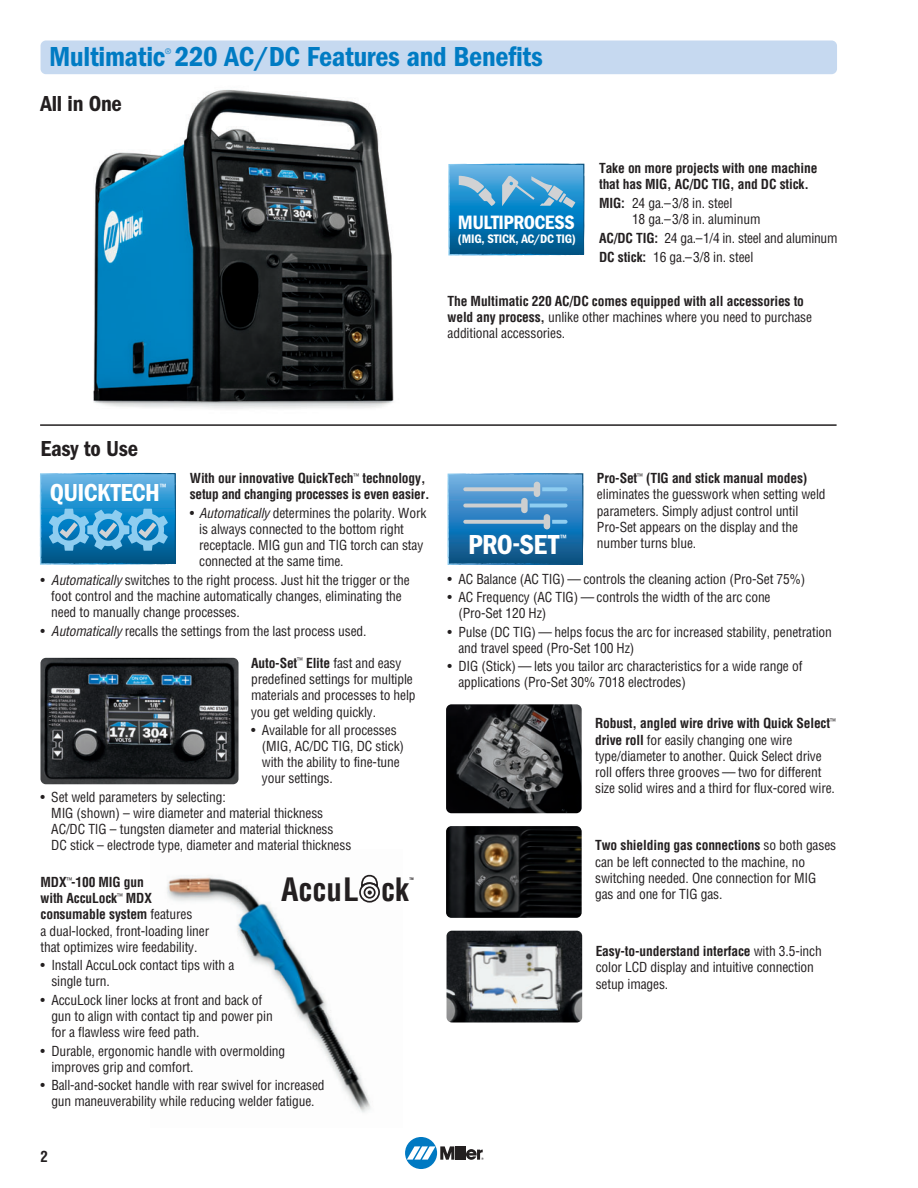
<style>
.page{position:relative;width:918px;height:1188px;background:#fff}
.page>*{position:absolute;margin:0;border:0;box-sizing:border-box;transform-origin:0 0}
.t1{font:700 condensed 31.5px "Helvetica LT Std";color:#231f20}
.t2{font:28.5px "ITC Franklin Gothic Std Dm Cd";letter-spacing:-.01em;color:#007bc3}
.t3{font:28.5px "ITC Franklin Gothic Std Dm Cd";letter-spacing:-.025em;color:#fff}
.t4{font:25.5px "ITC Franklin Gothic Std Dm Cd";letter-spacing:-.025em;color:#fff}
.t5{font:22.5px "ITC Franklin Gothic Std Dm Cd";letter-spacing:-.01em;color:#231f20}
.t6{font:20.1px "ITC Franklin Gothic Std Dm Cd";letter-spacing:-.03em;color:#fff}
.t7{font:700 condensed 15px "Helvetica";color:#231f20}
.t8{font:condensed 13.5px/16.2px "Helvetica";letter-spacing:-.01em;color:#231f20}
.t9{font:700 condensed 13.5px/16.2px "Helvetica";letter-spacing:-.01em;color:#231f20}
.t10{font:12.75px "ITC Franklin Gothic Std Dm Cd";letter-spacing:-.015em;color:#fff}
.t11{font:500 condensed 9.3px "ITC Franklin Gothic Std";color:#fff}
.t12{font:condensed 7.5px "Helvetica";color:#007bc3}
.t13{font:700 condensed 3.45px "Helvetica LT Std";color:#231f20}
.s1{font-weight:700}
.s2{font-weight:400}
.s3{font-style:italic}
</style>
<div class="page">
<img style="left:167px;top:874px;width:213px;height:239px">
<img style="left:47px;top:74px;width:403px;height:335px">
<div style="left:405px;top:1137px;width:32px;height:32px;background:#0079c2;border-radius:50%"></div>
<hr style="left:459px;top:1146px;width:3px;height:14px;background:#231f20">
<hr style="left:463px;top:1146px;width:3px;height:14px;background:#231f20">
<svg style="left:407px;top:1146px;width:51px;height:14px"></svg>
<svg style="left:466px;top:1149px;width:18px;height:11px"></svg>
<div style="left:41px;top:40px;width:796px;height:34px;background:#c6d9f0;border-radius:5px"></div>
<img style="left:447px;top:931px;width:135px;height:91px;border-radius:5px">
<svg style="left:40px;top:473px;width:135px;height:92px;background:#3d97cb"></svg>
<svg style="left:447px;top:473px;width:135px;height:92px;background:#4389bd"></svg>
<hr style="left:40px;top:424px;width:797px;height:2px;background:#231f20">
<svg style="left:448px;top:164px;width:136px;height:92px;background:#2d8ac0"></svg>
<img style="left:446px;top:826px;width:136px;height:92px;border-radius:5px">
<img style="left:446px;top:704px;width:136px;height:109px;border-radius:5px">
<div style="left:359px;top:882px;width:21px;height:21px;border:2px solid #231f20;border-radius:50%"></div>
<div style="left:364px;top:886px;width:12px;height:13px;border:2px solid #231f20;border-radius:50%"></div>
<svg style="left:360px;top:875px;width:19px;height:19px"></svg>
<img style="left:40px;top:658px;width:198px;height:126px;border-radius:5px">
<h2 class="t2" style="left:49px;top:47px;width:495px">Multimatic 220 AC/DC Features and Benefits</h2>
<p class="t12" style="left:165px;top:48px;width:7px">®</p>
<h3 class="t5" style="left:40px;top:96px;width:83px">All in One</h3>
<p class="t9" style="left:599px;top:161px;width:220px">Take on more projects with one machine that has MIG, AC/DC TIG, and DC stick.</p>
<p class="t8" style="left:632px;top:196px;width:130px;text-indent:-33px"><span class="s1">MIG:</span> 24 ga.–3/8 in. steel<br>18 ga.–3/8 in. aluminum</p>
<p class="t8" style="left:599px;top:230px;width:240px;line-height:18.6px"><span class="s1">AC/DC TIG:</span> 24 ga.–1/4 in. steel and aluminum<br><span class="s1">DC stick:</span> 16 ga.–3/8 in. steel</p>
<p class="t9" style="left:448px;top:294px;width:366px">The Multimatic 220 AC/DC comes equipped with all accessories to weld any process, <span class="s2">unlike other machines where you need to purchase additional accessories.</span></p>
<h3 class="t6" style="left:458px;top:211px;width:118px">MULTIPROCESS</h3>
<p class="t10" style="left:458px;top:231px;width:119px">(MIG, STICK, AC/DC TIG)</p>
<h3 class="t5" style="left:40px;top:441px;width:99px">Easy to Use</h3>
<p class="t9" style="left:190px;top:471px;width:241px">With our innovative QuickTech<sup>™</sup> technology, setup and changing processes is even easier.</p>
<p class="t8" style="left:199px;top:506px;width:229px;text-indent:-9px">• <span class="s3">Automatically</span> determines the polarity. Work is always connected to the bottom right receptacle. MIG gun and TIG torch can stay connected at the same time.</p>
<p class="t8" style="left:51px;top:573px;width:360px;text-indent:-11px">• <span class="s3">Automatically</span> switches to the right process. Just hit the trigger or the foot control and the machine automatically changes, eliminating the need to manually change processes.</p>
<p class="t8" style="left:40px;top:624px;width:328px">• <span class="s3">Automatically</span> recalls the settings from the last process used.</p>
<p class="t8" style="left:251px;top:656px;width:166px"><span class="s1">Auto-Set</span><sup>™</sup> <span class="s1">Elite</span> fast and easy predefined settings for multiple materials and processes to help you get welding quickly.</p>
<p class="t8" style="left:262px;top:723px;width:144px;text-indent:-11px">• Available for all processes (MIG, AC/DC TIG, DC stick) with the ability to fine-tune your settings.</p>
<p class="t8" style="left:51px;top:790px;width:302px;text-indent:-11px">• Set weld parameters by selecting:<br>MIG (shown) – wire diameter and material thickness AC/DC TIG – tungsten diameter and material thickness DC stick – electrode type, diameter and material thickness</p>
<h3 class="t4" style="left:50px;top:477px;width:112px">QUICKTECH</h3>
<p class="t11" style="left:160px;top:481px;width:8px">™</p>
<p class="t8" style="left:41px;top:875px;width:170px"><span class="s1">MDX</span><sup>™</sup><span class="s1">-100 MIG gun<br>with AccuLock</span><sup>™</sup> <span class="s1">MDX consumable system</span> features<br>a dual-locked, front-loading liner that optimizes wire feedability.</p>
<p class="t8" style="left:51px;top:958px;width:185px;text-indent:-11px">• Install AccuLock contact tips with a single turn.</p>
<p class="t8" style="left:51px;top:993px;width:223px;text-indent:-11px">• AccuLock liner locks at front and back of gun to align with contact tip and power pin for a flawless wire feed path.</p>
<p class="t8" style="left:51px;top:1044px;width:236px;text-indent:-11px">• Durable, ergonomic handle with overmolding improves grip and comfort.</p>
<p class="t8" style="left:41px;top:1078px;width:286px;text-align:center">• Ball-and-socket handle with rear swivel for increased gun maneuverability while reducing welder fatigue.</p>
<h1 class="t1" style="left:281px;top:872px;width:129px">AccuL ck</h1>
<p class="t13" style="left:409px;top:876px;width:6px">TM</p>
<p class="t7" style="left:41px;top:1151px;width:9px">2</p>
<p class="t8" style="left:597px;top:471px;width:230px"><span class="s1">Pro-Set</span><sup>™</sup> <span class="s1">(TIG and stick manual modes) </span>eliminates the guesswork when setting weld parameters. Simply adjust control until Pro-Set appears on the display and the number turns blue.</p>
<p class="t8" style="left:448px;top:572px;width:359px">• AC Balance (AC TIG) — controls the cleaning action (Pro-Set 75%)</p>
<p class="t8" style="left:458px;top:590px;width:314px;text-indent:-11px">• AC Frequency (AC TIG) — controls the width of the arc cone (Pro-Set 120 Hz)</p>
<p class="t8" style="left:458px;top:625px;width:375px;text-indent:-11px">• Pulse (DC TIG) — helps focus the arc for increased stability, penetration and travel speed (Pro-Set 100 Hz)</p>
<p class="t8" style="left:458px;top:659px;width:346px;text-indent:-11px">• DIG (Stick) — lets you tailor arc characteristics for a wide range of applications (Pro-Set 30% 7018 electrodes)</p>
<p class="t8" style="left:595px;top:716px;width:242px"><span class="s1">Robust, angled wire drive with Quick Select</span><sup>™ </sup><span class="s1">drive roll</span> for easily changing one wire type/diameter to another. Quick Select drive roll offers three grooves — two for different size solid wires and a third for flux-cored wire.</p>
<h2 class="t3" style="left:468px;top:527px;width:92px">PRO-SET</h2>
<p class="t11" style="left:560px;top:532px;width:8px">™</p>
<p class="t8" style="left:595px;top:839px;width:243px"><span class="s1">Two shielding gas connections</span> so both gases can be left connected to the machine, no switching needed. One connection for MIG gas and one for TIG gas.</p>
<p class="t8" style="left:596px;top:944px;width:228px"><span class="s1">Easy-to-understand interface</span> with 3.5-inch color LCD display and intuitive connection setup images.</p>
</div>
